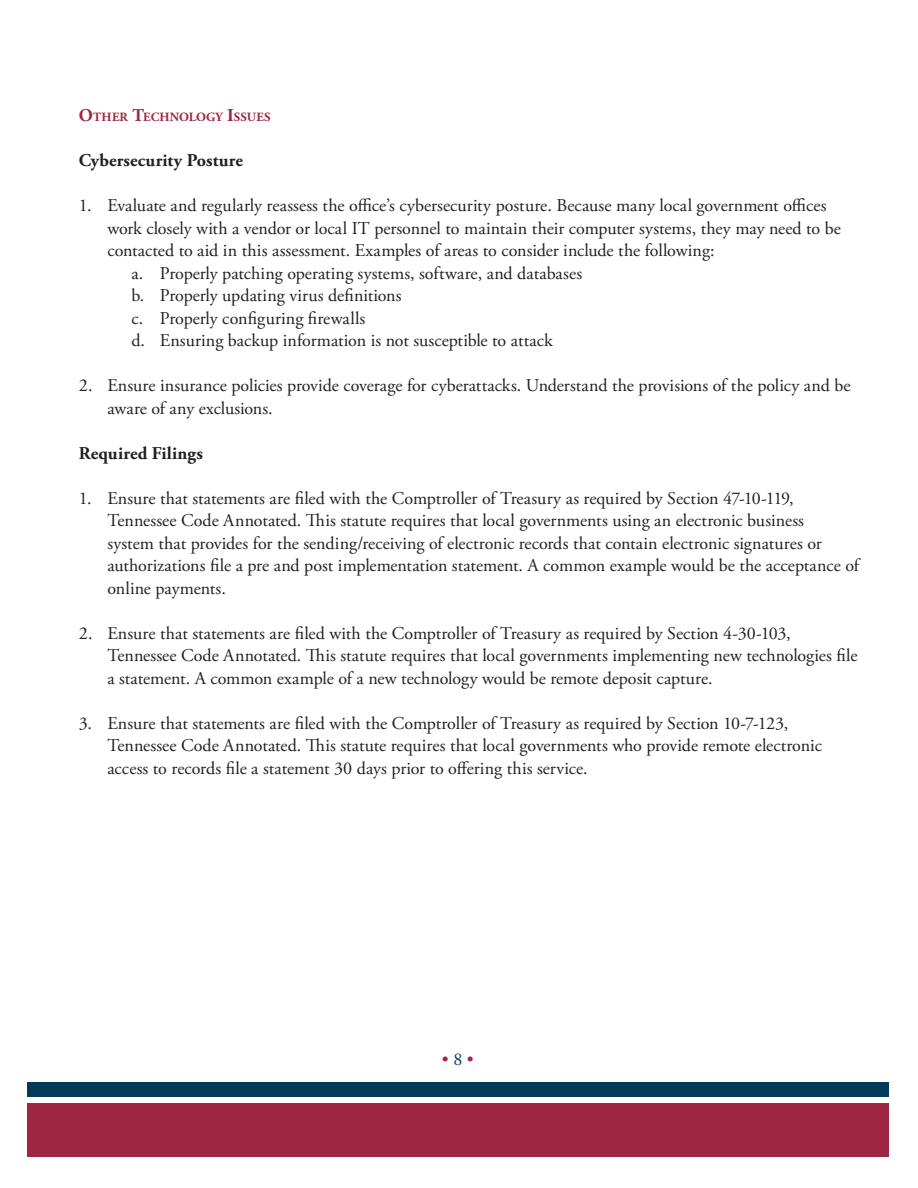
<style>
.page{position:relative;width:918px;height:1188px;background:#fff}
.page>*{position:absolute;margin:0;border:0;box-sizing:border-box;transform-origin:0 0}
.t1{font:18px/22.5px "Adobe Garamond Pro";letter-spacing:.005em;color:#231f20}
.t2{font:700 18px "Adobe Garamond Pro";letter-spacing:.01em;color:#231f20}
.t3{font:18px "Adobe Garamond Pro";color:#9f2743}
.t4{font:700 12.6px "Adobe Garamond Pro";letter-spacing:.01em;color:#9f2743}
.s1{font-size:18px}
.s2{color:#023b5a}
</style>
<div class="page">
<div style="left:27px;top:1103px;width:861px;height:54px;background:#9f2743"></div>
<div style="left:27px;top:1082px;width:862px;height:14px;background:#023b5a"></div>
<p class="t4" style="left:79px;top:110px;width:193px"><span class="s1">O</span>THER <span class="s1">T</span>ECHNOLOGY <span class="s1">I</span>SSUES</p>
<p class="t2" style="left:79px;top:150px;width:166px">Cybersecurity Posture</p>
<p class="t1" style="left:79px;top:195px;width:749px">1. Evaluate and regularly reassess the office’s cybersecurity posture. Because many local government offices</p>
<p class="t1" style="left:107px;top:217px;width:735px">work closely with a vendor or local IT personnel to maintain their computer systems, they may need to be</p>
<p class="t1" style="left:107px;top:240px;width:609px">contacted to aid in this assessment. Examples of areas to consider include the following:</p>
<p class="t1" style="left:131px;top:262px;width:452px">a. Properly patching operating systems, software, and databases</p>
<p class="t1" style="left:131px;top:285px;width:272px">b. Properly updating virus definitions</p>
<p class="t1" style="left:131px;top:307px;width:236px">c. Properly configuring firewalls</p>
<p class="t1" style="left:131px;top:330px;width:423px">d. Ensuring backup information is not susceptible to attack</p>
<p class="t1" style="left:107px;top:375px;width:745px;text-indent:-28px">2. Ensure insurance policies provide coverage for cyberattacks. Understand the provisions of the policy and be aware of any exclusions.</p>
<p class="t2" style="left:79px;top:442px;width:126px">Required Filings</p>
<p class="t1" style="left:107px;top:487px;width:755px;text-indent:-28px">1. Ensure that statements are filed with the Comptroller of Treasury as required by Section 47-10-119, Tennessee Code Annotated. This statute requires that local governments using an electronic business<br>system that provides for the sending/receiving of electronic records that contain electronic signatures or authorizations file a pre and post implementation statement. A common example would be the acceptance of online payments.</p>
<p class="t1" style="left:107px;top:622px;width:752px;text-indent:-28px">2. Ensure that statements are filed with the Comptroller of Treasury as required by Section 4-30-103,<br>Tennessee Code Annotated. This statute requires that local governments implementing new technologies file a statement. A common example of a new technology would be remote deposit capture.</p>
<p class="t1" style="left:107px;top:712px;width:716px;text-indent:-28px">3. Ensure that statements are filed with the Comptroller of Treasury as required by Section 10-7-123,<br>Tennessee Code Annotated. This statute requires that local governments who provide remote electronic access to records file a statement 30 days prior to offering this service.</p>
<p class="t3" style="left:442px;top:1048px;width:33px">•<span class="s2">8</span>•</p>
</div>
